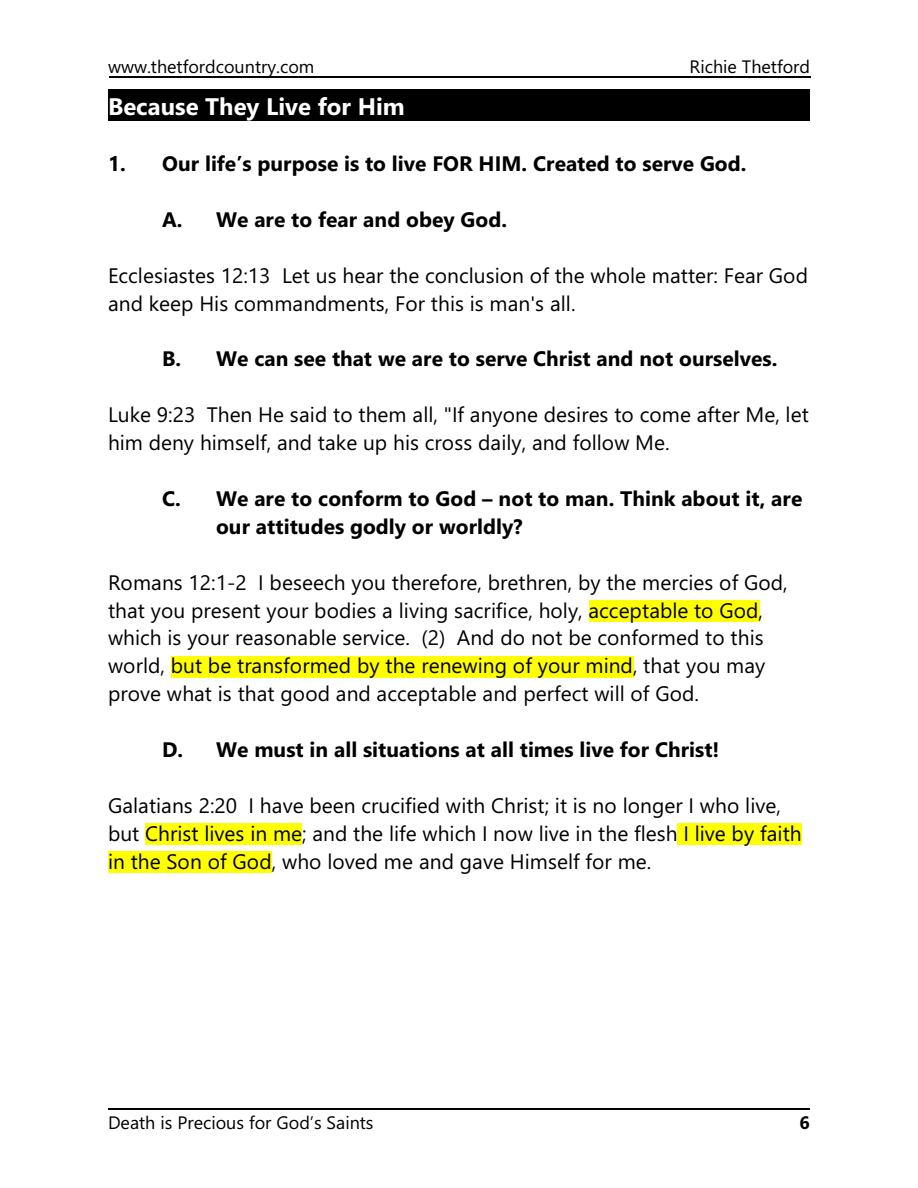
<style>
.page{position:relative;width:918px;height:1188px;background:#fff}
.page>*{position:absolute;margin:0;border:0;box-sizing:border-box;transform-origin:0 0}
.t1{font:700 24px "Segoe UI";color:#fff}
.t2{font:21px/27.9px "Segoe UI";color:#000}
.t3{font:700 21px/27.9px "Segoe UI";color:#000}
.t4{font:18px "Segoe UI";color:#000}
.t5{font:700 18px "Segoe UI";color:#000}
</style>
<div class="page">
<hr style="left:109px;top:77px;width:702px;height:1px;background:#000">
<div style="left:108px;top:89px;width:702px;height:32px;background:#000"></div>
<div style="left:589px;top:601px;width:170px;height:21px;background:#ff0"></div>
<div style="left:171px;top:656px;width:462px;height:22px;background:#ff0"></div>
<div style="left:145px;top:824px;width:157px;height:21px;background:#ff0"></div>
<div style="left:678px;top:824px;width:124px;height:21px;background:#ff0"></div>
<div style="left:108px;top:852px;width:164px;height:21px;background:#ff0"></div>
<hr style="left:108px;top:1109px;width:702px;height:1px;background:#000">
<p class="t4" style="left:108px;top:60px;width:208px">www.thetfordcountry.com</p>
<p class="t4" style="left:690px;top:60px;width:122px">Richie Thetford</p>
<p class="t1" style="left:108px;top:97px;width:298px">Because They Live for Him</p>
<p class="t3" style="left:108px;top:152px;width:640px">1. Our life’s purpose is to live FOR HIM. Created to serve God.</p>
<p class="t3" style="left:162px;top:208px;width:347px">A. We are to fear and obey God.</p>
<p class="t2" style="left:108px;top:263px;width:702px">Ecclesiastes 12:13 Let us hear the conclusion of the whole matter: Fear God and keep His commandments, For this is man's all.</p>
<p class="t3" style="left:162px;top:347px;width:617px">B. We can see that we are to serve Christ and not ourselves.</p>
<p class="t2" style="left:108px;top:403px;width:702px">Luke 9:23 Then He said to them all, "If anyone desires to come after Me, let him deny himself, and take up his cross daily, and follow Me.</p>
<p class="t3" style="left:216px;top:487px;width:588px;text-indent:-54px">C. We are to conform to God – not to man. Think about it, are our attitudes godly or worldly?</p>
<p class="t2" style="left:108px;top:570px;width:681px">Romans 12:1-2 I beseech you therefore, brethren, by the mercies of God, that you present your bodies a living sacrifice, holy, acceptable to God, which is your reasonable service. (2) And do not be conformed to this world, but be transformed by the renewing of your mind, that you may prove what is that good and acceptable and perfect will of God.</p>
<p class="t3" style="left:162px;top:738px;width:559px">D. We must in all situations at all times live for Christ!</p>
<p class="t2" style="left:108px;top:793px;width:695px">Galatians 2:20 I have been crucified with Christ; it is no longer I who live, but Christ lives in me; and the life which I now live in the flesh I live by faith in the Son of God, who loved me and gave Himself for me.</p>
<p class="t4" style="left:108px;top:1116px;width:267px">Death is Precious for God’s Saints</p>
<p class="t5" style="left:800px;top:1116px;width:12px">6</p>
</div>
